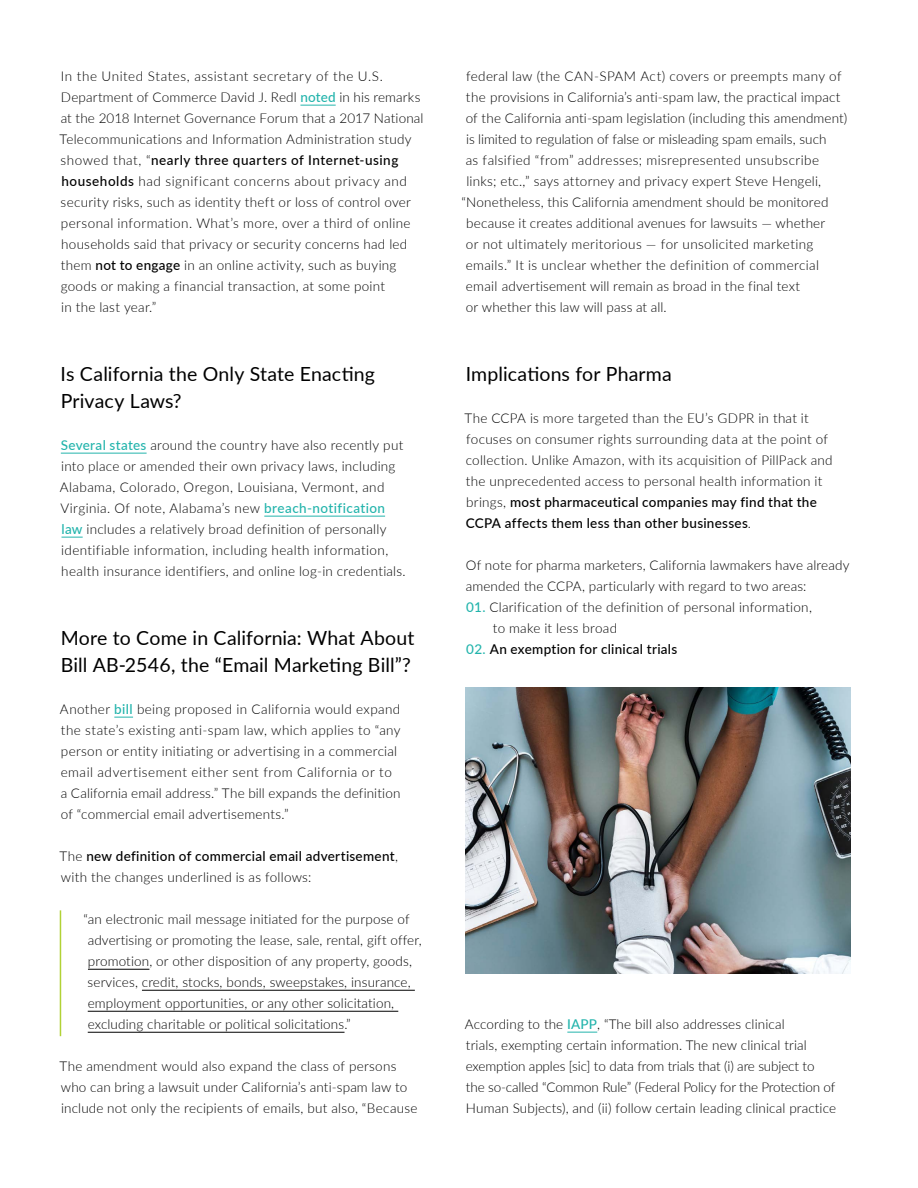
<style>
.page{position:relative;width:918px;height:1188px;background:#fff}
.page>*{position:absolute;margin:0;border:0;box-sizing:border-box;transform-origin:0 0}
.t1{font:19.5px/27px "Lato";letter-spacing:.005em;color:#000}
.t2{font:300 13.5px/21px "Lato";letter-spacing:.015em;color:#000}
.t3{font:500 13.5px/21px "Lato";letter-spacing:.02em;color:#000}
.s1{font-weight:500;color:#23b4ac}
.s2{font-weight:500}
.s3{font-weight:300}
.s4{color:#23b4ac}
</style>
<div class="page">
<hr style="left:300px;top:105px;width:36px;height:1px;background:#23b4ac">
<hr style="left:61px;top:453px;width:86px;height:1px;background:#23b4ac">
<hr style="left:264px;top:516px;width:121px;height:1px;background:#23b4ac">
<svg style="left:62px;top:537px;width:21px;height:1px"></svg>
<svg style="left:114px;top:717px;width:19px;height:1px"></svg>
<hr style="left:88px;top:969px;width:61px;height:1px;background:#000">
<hr style="left:142px;top:990px;width:273px;height:1px;background:#000">
<hr style="left:88px;top:1011px;width:310px;height:1px;background:#000">
<hr style="left:88px;top:1032px;width:257px;height:1px;background:#000">
<hr style="left:567px;top:1032px;width:30px;height:1px;background:#23b4ac">
<hr style="left:60px;top:910px;width:1px;height:126px;background:#b1d236">
<img style="left:466px;top:687px;width:384px;height:286px">
<p class="t2" style="left:59px;top:65px;width:366px">In the United States, assistant secretary of the U.S.<br>Department of Commerce David J. Redl <span class="s1">noted</span> in his remarks at the 2018 Internet Governance Forum that a 2017 National Telecommunications and Information Administration study showed that, “<span class="s2">nearly three quarters of Internet-using households</span> had significant concerns about privacy and security risks, such as identity theft or loss of control over personal information. What’s more, over a third of online households said that privacy or security concerns had led them <span class="s2">not to engage</span> in an online activity, such as buying goods or making a financial transaction, at some point<br>in the last year.”</p>
<h1 class="t1" style="left:61px;top:360px;width:316px">Is California the Only State Enacting<br>Privacy Laws?</h1>
<p class="t2" style="left:60px;top:434px;width:347px"><span class="s1">Several states</span> around the country have also recently put into place or amended their own privacy laws, including Alabama, Colorado, Oregon, Louisiana, Vermont, and Virginia. Of note, Alabama’s new <span class="s1">breach-notification law</span> includes a relatively broad definition of personally identifiable information, including health information, health insurance identifiers, and online log-in credentials.</p>
<h1 class="t1" style="left:61px;top:624px;width:355px">More to Come in California: What About<br>Bill AB-2546, the “Email Marketing Bill”?</h1>
<p class="t2" style="left:60px;top:698px;width:342px">Another <span class="s1">bill</span> being proposed in California would expand the state’s existing anti-spam law, which applies to “any person or entity initiating or advertising in a commercial email advertisement either sent from California or to a California email address.” The bill expands the definition of “commercial email advertisements.”</p>
<p class="t3" style="left:59px;top:845px;width:340px"><span class="s3">The</span> new definition of commercial email advertisement<span class="s3">, with the changes underlined is as follows:</span></p>
<p class="t2" style="left:88px;top:908px;width:336px;text-indent:-4px">“an electronic mail message initiated for the purpose of advertising or promoting the lease, sale, rental, gift offer, promotion, or other disposition of any property, goods, services, credit, stocks, bonds, sweepstakes, insurance, employment opportunities, or any other solicitation, excluding charitable or political solicitations.”</p>
<p class="t2" style="left:59px;top:1055px;width:360px">The amendment would also expand the class of persons who can bring a lawsuit under California’s anti-spam law to include not only the recipients of emails, but also, “Because</p>
<p class="t2" style="left:466px;top:65px;width:377px">federal law (the CAN-SPAM Act) covers or preempts many of</p>
<p class="t2" style="left:466px;top:86px;width:376px">the provisions in California’s anti-spam law, the practical impact</p>
<p class="t2" style="left:466px;top:107px;width:383px">of the California anti-spam legislation (including this amendment)</p>
<p class="t2" style="left:466px;top:128px;width:362px">is limited to regulation of false or misleading spam emails, such</p>
<p class="t2" style="left:466px;top:149px;width:355px">as falsified “from” addresses; misrepresented unsubscribe</p>
<p class="t2" style="left:466px;top:170px;width:356px">links; etc.,” says attorney and privacy expert Steve Hengeli,</p>
<p class="t2" style="left:461px;top:191px;width:368px">“Nonetheless, this California amendment should be monitored</p>
<p class="t2" style="left:466px;top:212px;width:360px">because it creates additional avenues for lawsuits — whether</p>
<p class="t2" style="left:466px;top:233px;width:349px">or not ultimately meritorious — for unsolicited marketing</p>
<p class="t2" style="left:466px;top:254px;width:355px">emails.” It is unclear whether the definition of commercial</p>
<p class="t2" style="left:466px;top:275px;width:336px">email advertisement will remain as broad in the final text</p>
<p class="t2" style="left:466px;top:296px;width:202px">or whether this law will pass at all.</p>
<h1 class="t1" style="left:466px;top:360px;width:207px">Implications for Pharma</h1>
<p class="t2" style="left:465px;top:407px;width:370px">The CCPA is more targeted than the EU’s GDPR in that it focuses on consumer rights surrounding data at the point of collection. Unlike Amazon, with its acquisition of PillPack and the unprecedented access to personal health information it brings, <span class="s2">most pharmaceutical companies may find that the CCPA affects them less than other businesses</span>.</p>
<p class="t2" style="left:466px;top:554px;width:385px">Of note for pharma marketers, California lawmakers have already amended the CCPA, particularly with regard to two areas:</p>
<p class="t2" style="left:493px;top:596px;width:321px;text-indent:-27px"><span class="s1">01.</span> Clarification of the definition of personal information, to make it less broad</p>
<p class="t3" style="left:466px;top:638px;width:212px"><span class="s4">02.</span> An exemption for clinical trials</p>
<p class="t2" style="left:465px;top:1013px;width:373px">According to the <span class="s1">IAPP</span>, “The bill also addresses clinical<br>trials, exempting certain information. The new clinical trial exemption apples [sic] to data from trials that (i) are subject to<br>the so-called “Common Rule” (Federal Policy for the Protection of Human Subjects), and (ii) follow certain leading clinical practice</p>
</div>
